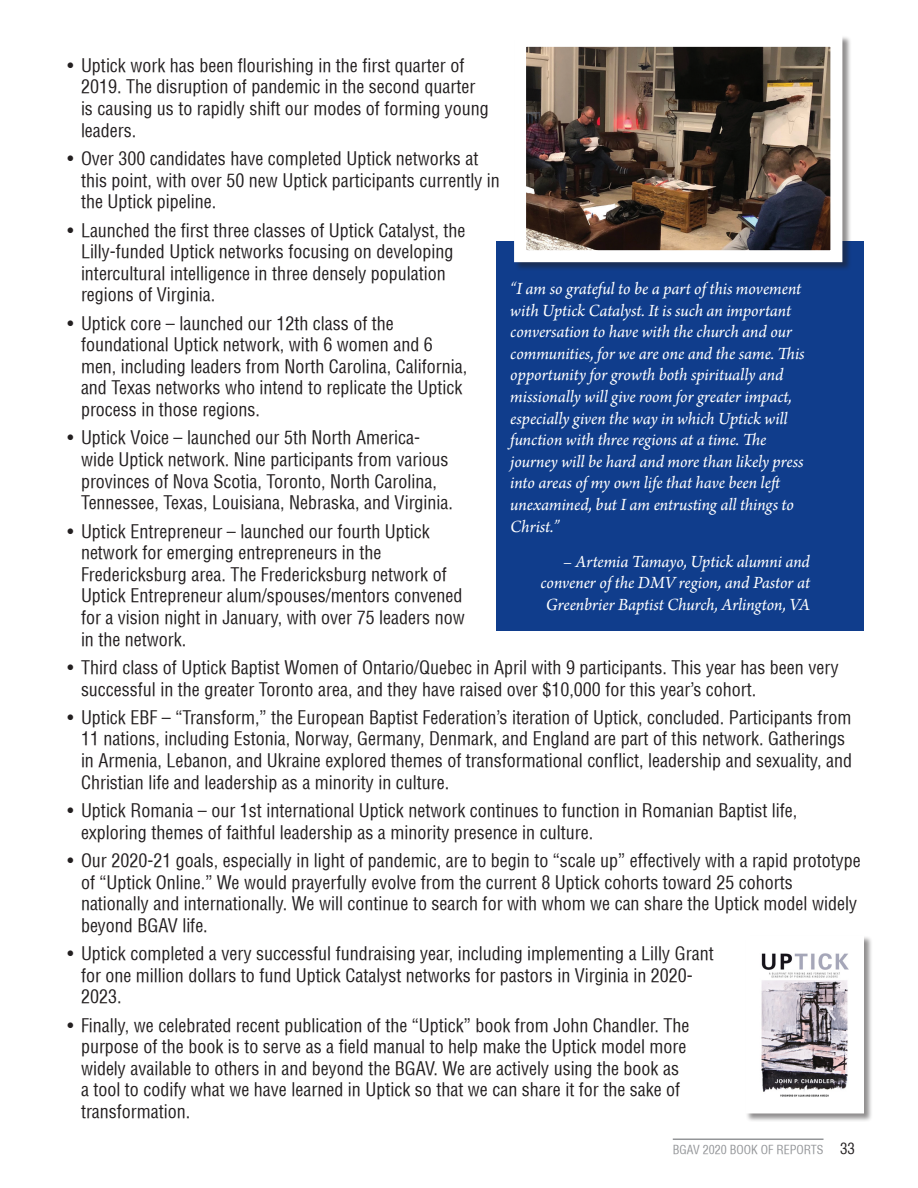
<style>
.page{position:relative;width:918px;height:1188px;background:#fff}
.page>*{position:absolute;margin:0;border:0;box-sizing:border-box;transform-origin:0 0}
.t1{font:condensed 18px/21.6px "Helvetica";color:#231f20}
.t2{font:italic 18px/21.6px "Arno Pro";letter-spacing:-.005em;color:#fff}
.t3{font:condensed 12px "Helvetica";color:#939598}
.s1{font-size:15px;color:#231f20}
</style>
<div class="page">
<hr style="left:673px;top:1139px;width:151px;height:1px;background:#939598">
<div style="left:497px;top:241px;width:367px;height:390px;background:#103d8c"></div>
<div style="left:514px;top:35px;width:338px;height:236px;background:#231f20;opacity:.5"></div>
<img style="left:527px;top:48px;width:302px;height:201px">
<div style="left:514px;top:35px;width:328px;height:227px;border:12px solid #fff"></div>
<div style="left:745px;top:935px;width:128px;height:188px;background:#231f20;opacity:.5"></div>
<img style="left:758px;top:948px;width:93px;height:152px">
<p class="t1" style="left:81px;top:54px;width:409px;text-indent:-14px">• Uptick work has been flourishing in the first quarter of 2019. The disruption of pandemic in the second quarter is causing us to rapidly shift our modes of forming young leaders.</p>
<p class="t1" style="left:81px;top:148px;width:420px;text-indent:-14px">• Over 300 candidates have completed Uptick networks at this point, with over 50 new Uptick participants currently in the Uptick pipeline.</p>
<p class="t1" style="left:81px;top:219px;width:386px;text-indent:-14px">• Launched the first three classes of Uptick Catalyst, the Lilly-funded Uptick networks focusing on developing intercultural intelligence in three densely population regions of Virginia.</p>
<p class="t1" style="left:81px;top:312px;width:388px;text-indent:-14px">• Uptick core – launched our 12th class of the foundational Uptick network, with 6 women and 6 men, including leaders from North Carolina, California, and Texas networks who intend to replicate the Uptick process in those regions.</p>
<p class="t1" style="left:81px;top:427px;width:374px;text-indent:-14px">• Uptick Voice – launched our 5th North America&shy;wide Uptick network. Nine participants from various provinces of Nova Scotia, Toronto, North Carolina, Tennessee, Texas, Louisiana, Nebraska, and Virginia.</p>
<p class="t1" style="left:81px;top:520px;width:385px;text-indent:-14px">• Uptick Entrepreneur – launched our fourth Uptick network for emerging entrepreneurs in the Fredericksburg area. The Fredericksburg network of Uptick Entrepreneur alum/spouses/mentors convened for a vision night in January, with over 75 leaders now in the network.</p>
<p class="t1" style="left:81px;top:656px;width:759px;text-indent:-14px">• Third class of Uptick Baptist Women of Ontario/Quebec in April with 9 participants. This year has been very successful in the greater Toronto area, and they have raised over $10,000 for this year’s cohort.</p>
<p class="t1" style="left:81px;top:706px;width:773px;text-indent:-14px">• Uptick EBF – “Transform,” the European Baptist Federation’s iteration of Uptick, concluded. Participants from 11 nations, including Estonia, Norway, Germany, Denmark, and England are part of this network. Gatherings in Armenia, Lebanon, and Ukraine explored themes of transformational conflict, leadership and sexuality, and Christian life and leadership as a minority in culture.</p>
<p class="t1" style="left:81px;top:800px;width:718px;text-indent:-14px">• Uptick Romania – our 1st international Uptick network continues to function in Romanian Baptist life, exploring themes of faithful leadership as a minority presence in culture.</p>
<p class="t1" style="left:81px;top:850px;width:781px;text-indent:-14px">• Our 2020-21 goals, especially in light of pandemic, are to begin to “scale up” effectively with a rapid prototype of “Uptick Online.” We would prayerfully evolve from the current 8 Uptick cohorts toward 25 cohorts nationally and internationally. We will continue to search for with whom we can share the Uptick model widely beyond BGAV life.</p>
<p class="t1" style="left:81px;top:943px;width:634px;text-indent:-14px">• Uptick completed a very successful fundraising year, including implementing a Lilly Grant for one million dollars to fund Uptick Catalyst networks for pastors in Virginia in 2020-<br>2023.</p>
<p class="t1" style="left:81px;top:1014px;width:610px;text-indent:-14px">• Finally, we celebrated recent publication of the “Uptick” book from John Chandler. The purpose of the book is to serve as a field manual to help make the Uptick model more widely available to others in and beyond the BGAV. We are actively using the book as a tool to codify what we have learned in Uptick so that we can share it for the sake of transformation.</p>
<p class="t2" style="left:510px;top:279px;width:296px">“I am so grateful to be a part of this movement with Uptick Catalyst. It is such an important conversation to have with the church and our communities, for we are one and the same. This opportunity for growth both spiritually and missionally will give room for greater impact, especially given the way in which Uptick will function with three regions at a time. The journey will be hard and more than likely press into areas of my own life that have been left unexamined, but I am entrusting all things to Christ.”</p>
<p class="t2" style="left:540px;top:551px;width:271px;text-align:right">– Artemia Tamayo, Uptick alumni and convener of the DMV region, and Pastor at<br>Greenbrier Baptist Church, Arlington, VA</p>
<p class="t3" style="left:673px;top:1142px;width:184px">BGAV 2020 BOOK OF REPORTS <span class="s1">33</span></p>
</div>
